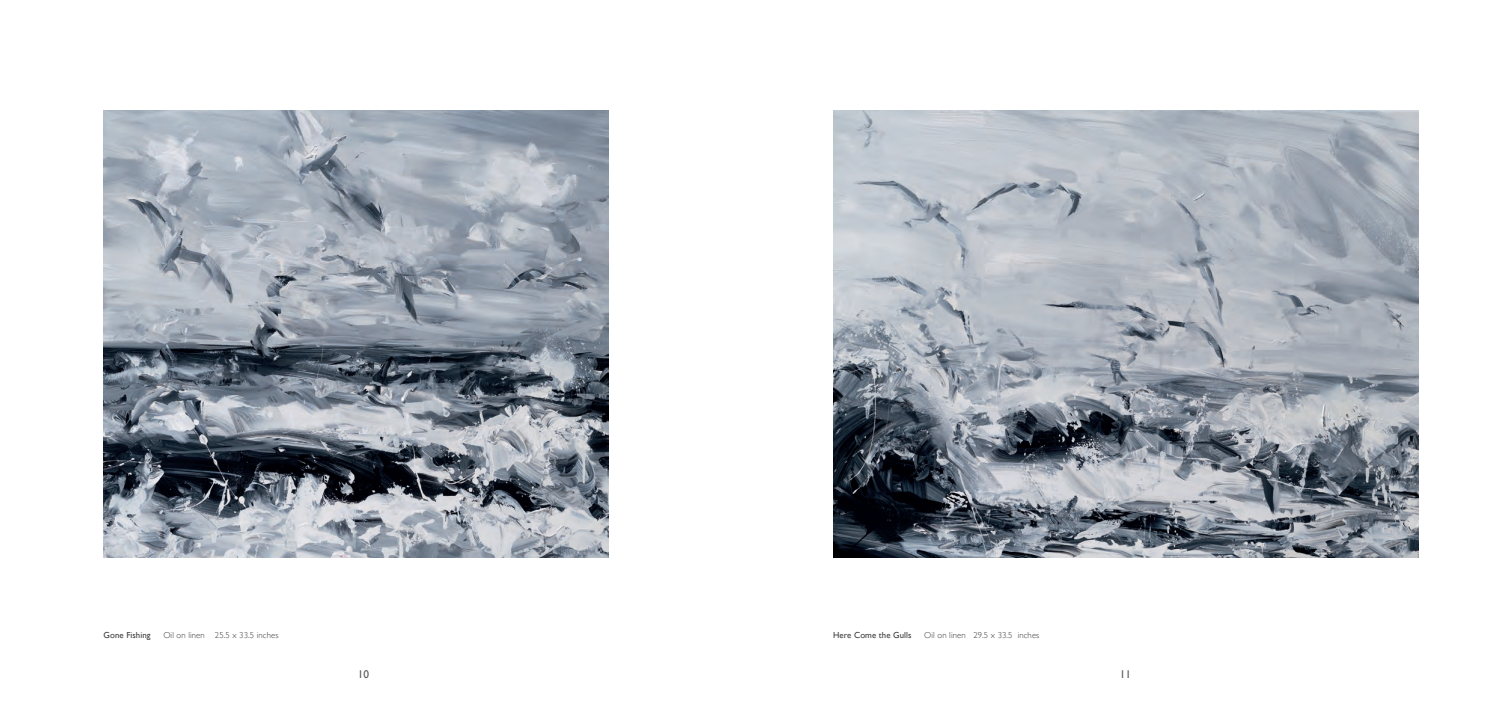
<style>
.page{position:relative;width:1489px;height:709px;background:#fff}
.page>*{position:absolute;margin:0;border:0;box-sizing:border-box;transform-origin:0 0}
.t1{font:11.25px "Gill Sans";color:#57585a}
.t2{font:300 8.75px "Gill Sans";letter-spacing:.01em;color:#3e3e3f}
.t3{font:8.75px "Gill Sans";letter-spacing:.01em;color:#3e3e3f}
</style>
<div class="page">
<img style="left:104px;top:110px;width:504px;height:447px">
<img style="left:833px;top:110px;width:584px;height:447px">
<p class="t3" style="left:104px;top:630px;width:49px">Gone Fishing</p>
<p class="t2" style="left:163px;top:628px;width:117px">Oil on linen 25.5 x 33.5 inches</p>
<p class="t3" style="left:833px;top:630px;width:80px">Here Come the Gulls</p>
<p class="t2" style="left:924px;top:628px;width:117px">Oil on linen 29.5 x 33.5 inches</p>
<p class="t1" style="left:358px;top:667px;width:13px">10</p>
<p class="t1" style="left:1119px;top:667px;width:13px">11</p>
</div>
